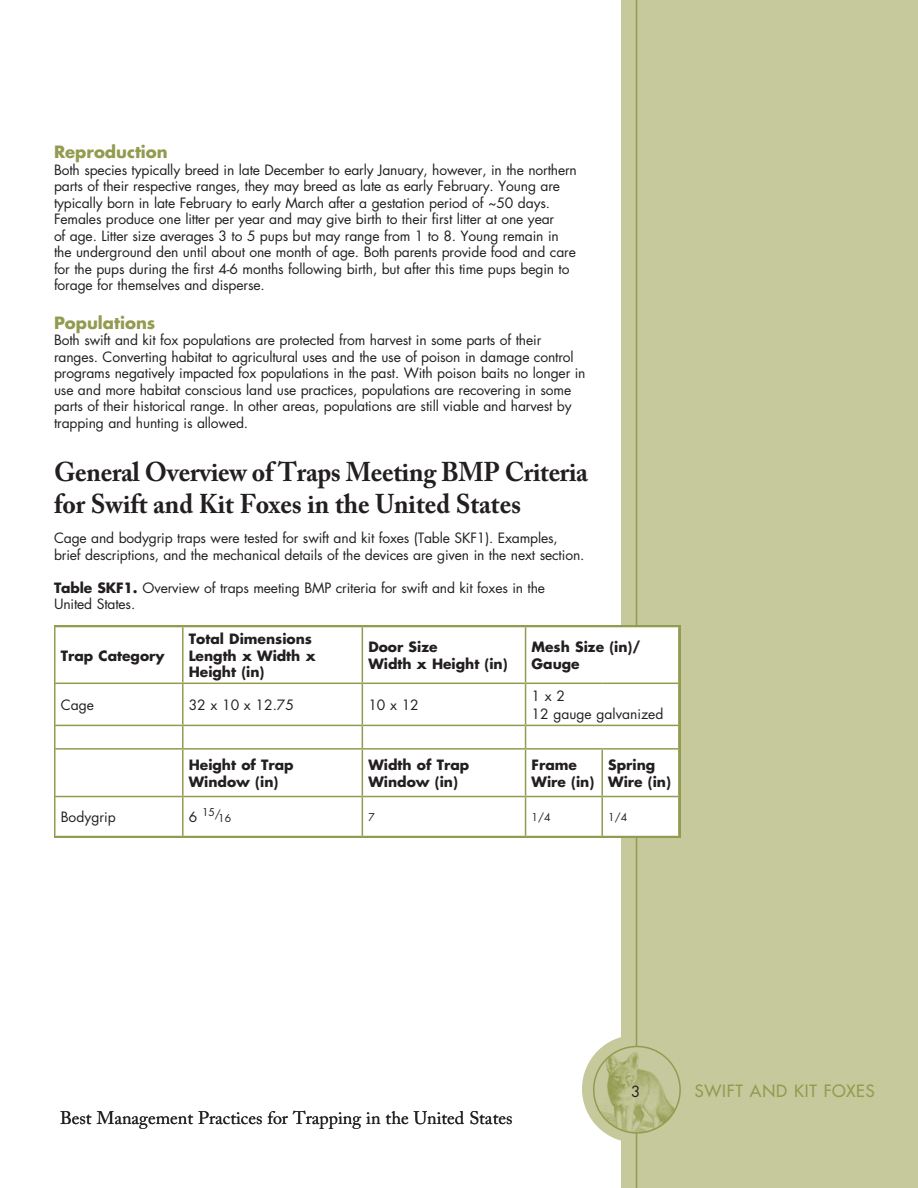
<style>
.page{position:relative;width:918px;height:1188px;background:#fff}
.page>*{position:absolute;margin:0;border:0;box-sizing:border-box;transform-origin:0 0}
.t1{font:700 27px/32.4px "Adobe Caslon Pro";letter-spacing:-.01em;color:#231f20;scale:.95 1}
.t2{font:18px "Adobe Caslon Pro";color:#231f20}
.t3{font:700 16.5px "Futura Std";color:#939b50}
.t4{font:500 16.5px "Futura Std";letter-spacing:.05em;color:#939b50}
.t5{font:15px "Futura Std";color:#231f20}
.t6{font:13.8px/16.5px "Futura Std";letter-spacing:-.01em;color:#231f20}
.t7{font:700 13.8px/16.6px "Futura Std";color:#231f20}
.t8{font:10.5px "Futura Std";color:#231f20}
.s1{font-weight:700}
.s2{font-size:13.8px}
</style>
<div class="page">
<div style="left:621px;top:0;width:297px;height:1188px;background:#c5c99c"></div>
<div style="left:582px;top:1035px;width:108px;height:108px;background:#c5c99c;border-radius:50%"></div>
<hr style="left:636px;top:0;width:1px;height:1188px;background:#939b50">
<svg style="left:56px;top:627px;width:622px;height:209px"></svg>
<hr style="left:54px;top:626px;width:129px;height:1px;background:#939b50">
<hr style="left:54px;top:627px;width:2px;height:56px;background:#939b50">
<hr style="left:183px;top:626px;width:179px;height:1px;background:#939b50">
<hr style="left:182px;top:627px;width:2px;height:56px;background:#939b50">
<hr style="left:362px;top:626px;width:164px;height:1px;background:#939b50">
<hr style="left:362px;top:627px;width:1px;height:56px;background:#939b50">
<hr style="left:526px;top:626px;width:76px;height:1px;background:#939b50">
<hr style="left:525px;top:627px;width:1px;height:56px;background:#939b50">
<hr style="left:602px;top:626px;width:78px;height:1px;background:#939b50">
<hr style="left:678px;top:627px;width:2px;height:56px;background:#939b50">
<hr style="left:54px;top:683px;width:129px;height:1px;background:#939b50">
<hr style="left:54px;top:684px;width:2px;height:41px;background:#939b50">
<hr style="left:183px;top:683px;width:179px;height:1px;background:#939b50">
<hr style="left:182px;top:684px;width:2px;height:41px;background:#939b50">
<hr style="left:362px;top:683px;width:164px;height:1px;background:#939b50">
<hr style="left:362px;top:684px;width:1px;height:41px;background:#939b50">
<hr style="left:526px;top:683px;width:76px;height:1px;background:#939b50">
<hr style="left:525px;top:684px;width:1px;height:41px;background:#939b50">
<hr style="left:602px;top:683px;width:78px;height:1px;background:#939b50">
<hr style="left:678px;top:684px;width:2px;height:41px;background:#939b50">
<hr style="left:54px;top:725px;width:129px;height:1px;background:#939b50">
<hr style="left:54px;top:726px;width:2px;height:22px;background:#939b50">
<hr style="left:183px;top:725px;width:179px;height:1px;background:#939b50">
<hr style="left:182px;top:726px;width:2px;height:22px;background:#939b50">
<hr style="left:362px;top:725px;width:164px;height:1px;background:#939b50">
<svg style="left:362px;top:726px;width:1px;height:22px"></svg>
<hr style="left:526px;top:725px;width:76px;height:1px;background:#939b50">
<svg style="left:525px;top:726px;width:1px;height:22px"></svg>
<hr style="left:602px;top:725px;width:78px;height:1px;background:#939b50">
<hr style="left:678px;top:726px;width:2px;height:22px;background:#939b50">
<hr style="left:54px;top:748px;width:129px;height:2px;background:#939b50">
<hr style="left:54px;top:750px;width:2px;height:46px;background:#939b50">
<hr style="left:183px;top:748px;width:179px;height:2px;background:#939b50">
<hr style="left:182px;top:750px;width:2px;height:46px;background:#939b50">
<hr style="left:362px;top:748px;width:164px;height:2px;background:#939b50">
<hr style="left:362px;top:750px;width:1px;height:46px;background:#939b50">
<hr style="left:526px;top:748px;width:76px;height:2px;background:#939b50">
<hr style="left:525px;top:750px;width:1px;height:46px;background:#939b50">
<hr style="left:602px;top:748px;width:78px;height:2px;background:#939b50">
<hr style="left:601px;top:750px;width:2px;height:46px;background:#939b50">
<hr style="left:678px;top:750px;width:2px;height:46px;background:#939b50">
<hr style="left:54px;top:796px;width:129px;height:1px;background:#939b50">
<hr style="left:54px;top:797px;width:2px;height:39px;background:#939b50">
<hr style="left:362px;top:796px;width:164px;height:1px;background:#939b50">
<hr style="left:526px;top:796px;width:76px;height:1px;background:#939b50">
<hr style="left:525px;top:797px;width:1px;height:39px;background:#939b50">
<hr style="left:602px;top:796px;width:78px;height:1px;background:#939b50">
<hr style="left:601px;top:797px;width:2px;height:39px;background:#939b50">
<hr style="left:678px;top:797px;width:2px;height:39px;background:#939b50">
<hr style="left:54px;top:836px;width:129px;height:1px;background:#939b50">
<hr style="left:362px;top:836px;width:164px;height:1px;background:#939b50">
<hr style="left:526px;top:836px;width:76px;height:1px;background:#939b50">
<hr style="left:602px;top:836px;width:78px;height:1px;background:#939b50">
<hr style="left:183px;top:796px;width:179px;height:1px;background:#939b50">
<hr style="left:182px;top:797px;width:2px;height:39px;background:#939b50">
<hr style="left:362px;top:797px;width:1px;height:39px;background:#939b50">
<hr style="left:183px;top:836px;width:179px;height:1px;background:#939b50">
<img style="left:594px;top:1047px;width:86px;height:86px;border-radius:43px">
<div style="left:593px;top:1046px;width:88px;height:88px;border:2px solid #939b50;border-radius:50%"></div>
<p class="t3" style="left:54px;top:141px;width:115px">Reproduction</p>
<p class="t6" style="left:54px;top:162px;width:524px">Both species typically breed in late December to early January, however, in the northern parts of their respective ranges, they may breed as late as early February. Young are typically born in late February to early March after a gestation period of ~50 days.<br>Females produce one litter per year and may give birth to their first litter at one year<br>of age. Litter size averages 3 to 5 pups but may range from 1 to 8. Young remain in the underground den until about one month of age. Both parents provide food and care for the pups during the first 4-6 months following birth, but after this time pups begin to forage for themselves and disperse.</p>
<p class="t3" style="left:54px;top:312px;width:103px">Populations</p>
<p class="t6" style="left:54px;top:332px;width:533px">Both swift and kit fox populations are protected from harvest in some parts of their ranges. Converting habitat to agricultural uses and the use of poison in damage control programs negatively impacted fox populations in the past. With poison baits no longer in use and more habitat conscious land use practices, populations are recovering in some parts of their historical range. In other areas, populations are still viable and harvest by trapping and hunting is allowed.</p>
<h1 class="t1" style="left:54px;top:455px;width:564px">General Overview of Traps Meeting BMP Criteria for Swift and Kit Foxes in the United States</h1>
<p class="t6" style="left:54px;top:530px;width:532px">Cage and bodygrip traps were tested for swift and kit foxes (Table SKF1). Examples, brief descriptions, and the mechanical details of the devices are given in the next section.</p>
<p class="t6" style="left:54px;top:580px;width:493px"><span class="s1">Table SKF1.</span> Overview of traps meeting BMP criteria for swift and kit foxes in the<br>United States.</p>
<p class="t7" style="left:61px;top:647px;width:105px">Trap Category</p>
<p class="t7" style="left:189px;top:630px;width:128px">Total Dimensions<br>Length x Width x<br>Height (in)</p>
<p class="t7" style="left:368px;top:639px;width:141px">Door Size<br>Width x Height (in)</p>
<p class="t7" style="left:532px;top:639px;width:110px">Mesh Size (in)/<br>Gauge</p>
<p class="t6" style="left:61px;top:697px;width:35px">Cage</p>
<p class="t6" style="left:189px;top:697px;width:107px">32 x 10 x 12.75</p>
<p class="t6" style="left:368px;top:697px;width:52px">10 x 12</p>
<p class="t6" style="left:532px;top:687px;width:133px;line-height:18.6px">1 x 2<br>12 gauge galvanized</p>
<p class="t7" style="left:189px;top:757px;width:106px">Height of Trap<br>Window (in)</p>
<p class="t7" style="left:368px;top:757px;width:102px">Width of Trap<br>Window (in)</p>
<p class="t7" style="left:532px;top:757px;width:64px">Frame<br>Wire (in)</p>
<p class="t7" style="left:608px;top:757px;width:64px">Spring<br>Wire (in)</p>
<p class="t6" style="left:61px;top:809px;width:56px">Bodygrip</p>
<p class="t8" style="left:189px;top:807px;width:44px"><span class="s2">6</span> 15/16</p>
<p class="t8" style="left:368px;top:810px;width:8px">7</p>
<p class="t8" style="left:532px;top:810px;width:20px">1/4</p>
<p class="t8" style="left:608px;top:810px;width:20px">1/4</p>
<h2 class="t2" style="left:60px;top:1107px;width:454px">Best Management Practices for Trapping in the United States</h2>
<p class="t5" style="left:631px;top:1081px;width:11px">3</p>
<p class="t4" style="left:695px;top:1080px;width:181px">SWIFT AND KIT FOXES</p>
</div>
